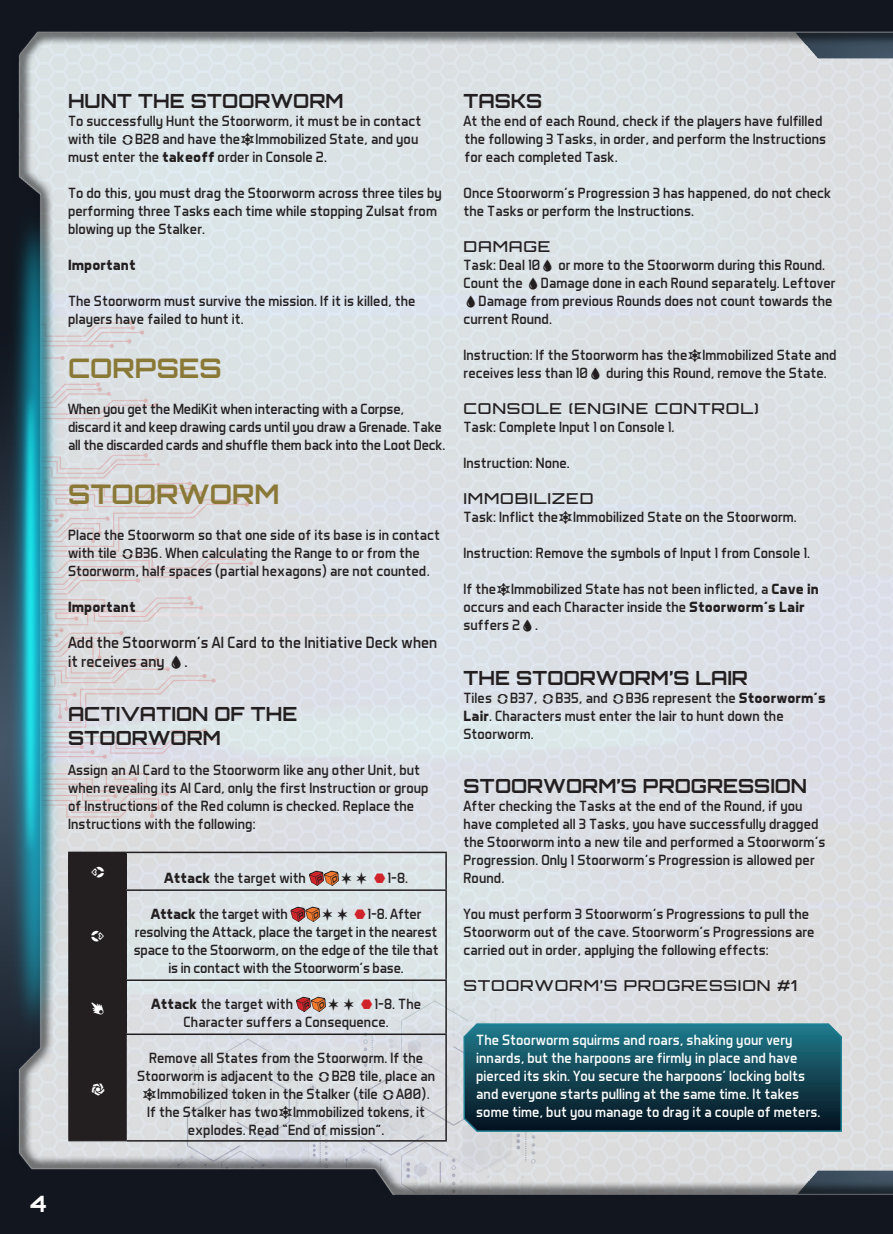
<style>
.page{position:relative;width:893px;height:1234px;background:#fff}
.page>*{position:absolute;margin:0;border:0;box-sizing:border-box;transform-origin:0 0}
.t1{font:700 27px "Orbitron";color:#8a7837}
.t2{font:700 22.5px "Orbitron";color:#fff}
.t3{font:700 19.5px/24px "Orbitron";color:#231f20}
.t4{font:16.5px/18px "Aero Matics";letter-spacing:.005em;color:#231f20}
.t5{font:15px/18px "Aero Matics";letter-spacing:.005em;color:#231f20}
.t6{font:15px/18px "Aero Matics";letter-spacing:.005em;color:#fff}
.t7{font:500 15px "Orbitron";letter-spacing:.05em;color:#231f20;scale:1.1 1}
.t8{font:700 15px "Aero Matics";letter-spacing:.005em;color:#231f20}
.t9{font:15px "DCAL";color:#fff}
.s1{font-family:"DCAL"}
.s2{font-weight:700}
.s3{font-family:"Times New Roman"}
.s4{font-family:"DCAL";color:#d1232a}
</style>
<div class="page">
<img style="left:0;top:0;width:893px;height:1233px">
<svg style="left:463px;top:1021px;width:380px;height:111px"></svg>
<div style="left:69px;top:853px;width:57px;height:287px;background:#231f20"></div>
<hr style="left:68px;top:890px;width:1px;height:89px;background:#231f20">
<hr style="left:68px;top:979px;width:57px;height:1px;background:#231f20">
<hr style="left:68px;top:980px;width:1px;height:53px;background:#231f20">
<hr style="left:68px;top:1033px;width:57px;height:1px;background:#231f20">
<hr style="left:68px;top:1034px;width:1px;height:106px;background:#231f20">
<hr style="left:126px;top:1034px;width:1px;height:106px;background:#231f20">
<hr style="left:68px;top:1140px;width:59px;height:1px;background:#231f20">
<hr style="left:126px;top:851px;width:321px;height:2px;background:#231f20">
<hr style="left:445px;top:1034px;width:2px;height:105px;background:#231f20">
<hr style="left:127px;top:1139px;width:320px;height:2px;background:#231f20">
<hr style="left:68px;top:851px;width:58px;height:2px;background:#231f20">
<hr style="left:68px;top:853px;width:2px;height:36px;background:#231f20">
<hr style="left:125px;top:853px;width:2px;height:36px;background:#231f20">
<hr style="left:68px;top:889px;width:58px;height:1px;background:#231f20">
<hr style="left:126px;top:889px;width:321px;height:1px;background:#231f20">
<hr style="left:125px;top:979px;width:322px;height:1px;background:#231f20">
<hr style="left:125px;top:1033px;width:322px;height:1px;background:#231f20">
<hr style="left:445px;top:853px;width:2px;height:36px;background:#231f20">
<hr style="left:125px;top:890px;width:2px;height:89px;background:#231f20">
<hr style="left:445px;top:890px;width:2px;height:89px;background:#231f20">
<hr style="left:125px;top:980px;width:2px;height:53px;background:#231f20">
<hr style="left:445px;top:980px;width:2px;height:53px;background:#231f20">
<h3 class="t3" style="left:68px;top:89px;width:277px">HUNT THE STOORWORM</h3>
<p class="t5" style="left:68px;top:112px;width:355px">To successfully Hunt the Stoorworm, it must be in contact with tile <span class="s1">@</span>B28 and have the<span class="s1">G</span>Immobilized State, and you must enter the <span class="s2">takeoff</span> order in Console 2.</p>
<p class="t5" style="left:68px;top:184px;width:375px">To do this, you must drag the Stoorworm across three tiles by performing three Tasks each time while stopping Zulsat from blowing up the Stalker.</p>
<p class="t8" style="left:68px;top:256px;width:69px">Important</p>
<p class="t5" style="left:68px;top:292px;width:349px">The Stoorworm must survive the mission. If it is killed, the players have failed to hunt it.</p>
<h1 class="t1" style="left:68px;top:352px;width:155px">CORPSES</h1>
<p class="t5" style="left:68px;top:400px;width:379px">When you get the MediKit when interacting with a Corpse, discard it and keep drawing cards until you draw a Grenade. Take all the discarded cards and shuffle them back into the Loot Deck.</p>
<h1 class="t1" style="left:68px;top:478px;width:213px">STOORWORM</h1>
<p class="t5" style="left:68px;top:526px;width:374px">Place the Stoorworm so that one side of its base is in contact with tile <span class="s1">@</span>B36<span class="s3">.</span> When calculating the Range to or from the<br>Stoorworm, half spaces (partial hexagons) are not counted<span class="s3">.</span></p>
<p class="t8" style="left:68px;top:598px;width:69px">Important</p>
<p class="t4" style="left:68px;top:633px;width:371px">Add the Stoorworm’s AI Card to the Initiative Deck when it receives any <span class="s1">4</span>.</p>
<h3 class="t3" style="left:68px;top:701px;width:231px">ACTIVATION OF THE<br>STOORWORM</h3>
<p class="t5" style="left:68px;top:760px;width:362px">Assign an AI Card to the Stoorworm like any other Unit, but when revealing its AI Card, only the first Instruction or group of Instructions of the Red column is checked. Replace the Instructions with the following:</p>
<p class="t9" style="left:90px;top:865px;width:16px">S</p>
<p class="t5" style="left:164px;top:868px;width:246px"><span class="s2">Attack</span> the target with <span class="s1">+,22</span> <span class="s4">L</span>1-8.</p>
<p class="t9" style="left:90px;top:929px;width:16px">E</p>
<p class="t5" style="left:134px;top:904px;width:306px;text-align:center"><span class="s2">Attack</span> the target with <span class="s1">+,22</span> <span class="s4">L</span>1-8. After resolving the Attack, place the target in the nearest space to the Stoorworm, on the edge of the tile that is in contact with the Stoorworm’s base.</p>
<p class="t9" style="left:90px;top:1001px;width:16px">A</p>
<p class="t5" style="left:151px;top:994px;width:271px;text-align:center"><span class="s2">Attack</span> the target with <span class="s1">+,22</span> <span class="s4">L</span>1-8. The<br>Character suffers a Consequence.</p>
<p class="t9" style="left:90px;top:1081px;width:16px">K</p>
<p class="t5" style="left:137px;top:1048px;width:299px;text-align:center">Remove all States from the Stoorworm. If the Stoorworm is adjacent to the <span class="s1">@</span>B28 tile, place an <span class="s1">G</span>Immobilized token in the Stalker (tile <span class="s1">@</span>A00)<span class="s3">.<br></span>If the Stalker has two<span class="s1">G</span>Immobilized tokens, it explodes. Read “End of mission”.</p>
<h3 class="t3" style="left:463px;top:89px;width:80px">TASKS</h3>
<p class="t5" style="left:463px;top:112px;width:364px">At the end of each Round, check if the players have fulfilled the following 3 Tasks<span class="s3">,</span> in order, and perform the Instructions for each completed Task<span class="s3">.</span></p>
<p class="t5" style="left:463px;top:184px;width:369px">Once Stoorworm’s Progression 3 has happened, do not check the Tasks or perform the Instructions.</p>
<p class="t7" style="left:463px;top:237px;width:81px">DAMAGE</p>
<p class="t5" style="left:463px;top:256px;width:374px">Task: Deal 10<span class="s1">4</span> or more to the Stoorworm during this Round.<br>Count the <span class="s1">4</span>Damage done in each Round separately. Leftover <span class="s1">4</span>Damage from previous Rounds does not count towards the current Round.</p>
<p class="t5" style="left:463px;top:346px;width:375px">Instruction: If the Stoorworm has the<span class="s1">G</span>Immobilized State and receives less than 10<span class="s1">4</span> during this Round, remove the State.</p>
<p class="t7" style="left:463px;top:399px;width:270px">CONSOLE (ENGINE CONTROL)</p>
<p class="t5" style="left:463px;top:418px;width:212px">Task: Complete Input 1 on Console 1.</p>
<p class="t5" style="left:463px;top:454px;width:108px">Instruction: None.</p>
<p class="t7" style="left:463px;top:489px;width:120px">IMMOBILIZED</p>
<p class="t5" style="left:463px;top:508px;width:335px">Task: Inflict the<span class="s1">G</span>Immobilized State on the Stoorworm.</p>
<p class="t5" style="left:463px;top:544px;width:348px">Instruction: Remove the symbols of Input 1 from Console 1.</p>
<p class="t5" style="left:463px;top:580px;width:357px">If the<span class="s1">G</span>Immobilized State has not been inflicted, a <span class="s2">Cave in </span>occurs and each Character inside the <span class="s2">Stoorworm’s Lair </span>suffers 2<span class="s1">4</span>.</p>
<h3 class="t3" style="left:463px;top:665px;width:286px">THE STOORWORM’S LAIR</h3>
<p class="t5" style="left:463px;top:688px;width:364px">Tiles <span class="s1">@</span>B37, <span class="s1">@</span>B35, and <span class="s1">@</span>B36 represent the <span class="s2">Stoorworm’s<br>Lair</span>. Characters must enter the lair to hunt down the<br>Stoorworm.</p>
<h3 class="t3" style="left:463px;top:773px;width:345px">STOORWORM’S PROGRESSION</h3>
<p class="t5" style="left:463px;top:796px;width:363px">After checking the Tasks at the end of the Round, if you have completed all 3 Tasks, you have successfully dragged the Stoorworm into a new tile and performed a Stoorworm’s Progression. Only 1 Stoorworm’s Progression is allowed per Round<span class="s3">.</span></p>
<p class="t5" style="left:463px;top:904px;width:353px">You must perform 3 Stoorworm’s Progressions to pull the<br>Stoorworm out of the cave. Stoorworm’s Progressions are carried out in order, applying the following effects:</p>
<p class="t7" style="left:463px;top:975px;width:305px">STO ORWORM’S PROGRESSION #1</p>
<p class="t6" style="left:476px;top:1030px;width:346px">The Stoorworm squirms and roars, shaking your very innards, but the harpoons are firmly in place and have pierced its skin. You secure the harpoons’ locking bolts and everyone starts pulling at the same time. It takes some time, but you manage to drag it a couple of meters.</p>
<h2 class="t2" style="left:30px;top:1189px;width:18px">4</h2>
</div>
